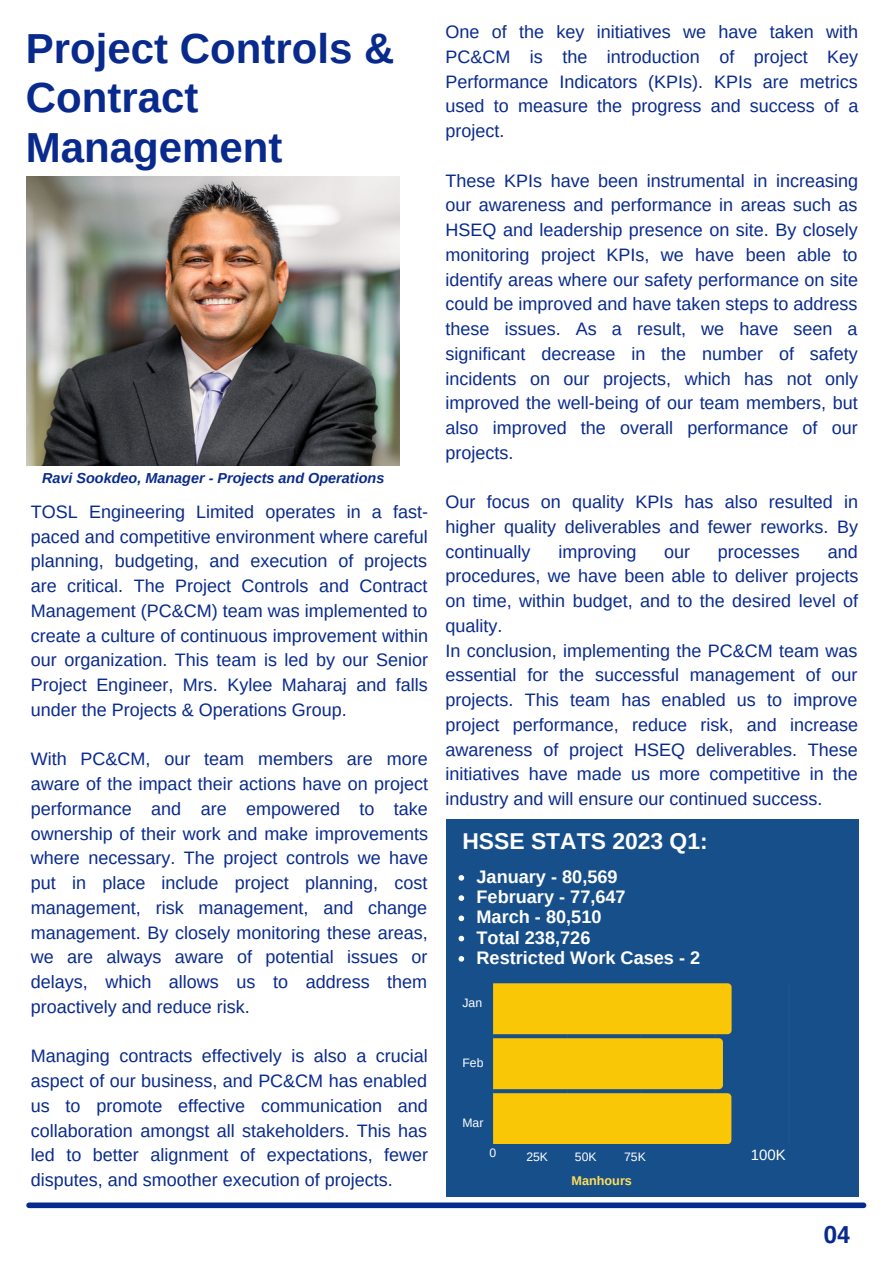
<style>
.page{position:relative;width:893px;height:1264px;background:#fff}
.page>*{position:absolute;margin:0;border:0;box-sizing:border-box;transform-origin:0 0}
.t1{font:700 42px/49.5px "Arimo";color:#092a8d}
.t2{font:700 24px "Helvetica";color:#092a8d}
.t3{font:700 22.8px "Arimo";color:#fff}
.t4{font:700 18.15px "Arimo";color:#fff}
.t5{font:18px/24.8px "Arimo";color:#092a8d;text-align:justify}
.t6{font:15px "Arimo";color:#fff}
.t7{font:italic 700 14.4px "Arimo";color:#092a8d}
.t8{font:700 12.6px "Arimo";color:#ffde59}
.t9{font:12.15px "Arimo";color:#fff}
</style>
<div class="page">
<div style="left:446px;top:819px;width:413px;height:377px;background:#174f8b"></div>
<svg style="left:493px;top:983px;width:239px;height:161px;background:#edc00d"></svg>
<svg style="left:718px;top:983px;width:13px;height:161px"></svg>
<div style="left:29px;top:1202px;width:834px;height:6px;background:#092a8d"></div>
<img style="left:26px;top:176px;width:373px;height:289px">
<svg style="left:458px;top:875px;width:6px;height:5px"></svg>
<svg style="left:458px;top:895px;width:6px;height:5px"></svg>
<svg style="left:458px;top:915px;width:6px;height:6px"></svg>
<svg style="left:458px;top:935px;width:6px;height:6px"></svg>
<svg style="left:458px;top:956px;width:6px;height:5px"></svg>
<p class="t1" style="left:26px;top:23px;width:370px">Project Controls &amp;<br>Contract<br>Management</p>
<p class="t7" style="left:42px;top:470px;width:344px">Ravi Sookdeo, Manager - Projects and Operations</p>
<p class="t5" style="left:31px;top:499px;width:399px">TOSL Engineering Limited operates in a fast&shy;paced and competitive environment where careful planning, budgeting, and execution of projects are critical. The Project Controls and Contract Management (PC&amp;CM) team was implemented to create a culture of continuous improvement within our organization. This team is led by our Senior Project Engineer, Mrs. Kylee Maharaj and falls under the Projects &amp; Operations Group.</p>
<p class="t5" style="left:31px;top:746px;width:399px">With PC&amp;CM, our team members are more aware of the impact their actions have on project performance and are empowered to take ownership of their work and make improvements where necessary. The project controls we have put in place include project planning, cost management, risk management, and change management. By closely monitoring these areas, we are always aware of potential issues or delays, which allows us to address them proactively and reduce risk.</p>
<p class="t5" style="left:31px;top:1043px;width:399px">Managing contracts effectively is also a crucial aspect of our business, and PC&amp;CM has enabled us to promote effective communication and collaboration amongst all stakeholders. This has led to better alignment of expectations, fewer disputes, and smoother execution of projects.</p>
<p class="t5" style="left:445px;top:19px;width:414px">One of the key initiatives we have taken with PC&amp;CM is the introduction of project Key Performance Indicators (KPIs). KPIs are metrics used to measure the progress and success of a project.</p>
<p class="t5" style="left:445px;top:168px;width:414px">These KPIs have been instrumental in increasing our awareness and performance in areas such as HSEQ and leadership presence on site. By closely monitoring project KPIs, we have been able to identify areas where our safety performance on site could be improved and have taken steps to address these issues. As a result, we have seen a significant decrease in the number of safety incidents on our projects, which has not only improved the well-being of our team members, but also improved the overall performance of our projects.</p>
<p class="t5" style="left:445px;top:489px;width:414px">Our focus on quality KPIs has also resulted in higher quality deliverables and fewer reworks. By continually</p>
<p class="t5" style="left:445px;top:539px;width:414px;text-indent:382px">and procedures, we have been able to deliver projects on time, within budget, and to the desired level of quality.</p>
<p class="t5" style="left:445px;top:638px;width:414px">In conclusion, implementing the PC&amp;CM team was essential for the successful management of our projects. This team has enabled us to improve project performance, reduce risk, and increase awareness of project HSEQ deliverables. These initiatives have made us more competitive in the industry and will ensure our continued success.</p>
<p class="t5" style="left:558px;top:539px;width:79px">improving</p>
<p class="t5" style="left:664px;top:539px;width:27px">our</p>
<p class="t5" style="left:717px;top:539px;width:83px">processes</p>
<p class="t3" style="left:462px;top:828px;width:247px">HSSE STATS 2023 Q1:</p>
<p class="t4" style="left:476px;top:866px;width:143px">January - 80,569</p>
<p class="t4" style="left:476px;top:886px;width:151px">February - 77,647</p>
<p class="t4" style="left:476px;top:907px;width:126px">March - 80,510</p>
<p class="t4" style="left:476px;top:927px;width:115px">Total 238,726</p>
<p class="t4" style="left:476px;top:947px;width:225px">Restricted Work Cases - 2</p>
<p class="t9" style="left:462px;top:995px;width:21px">Jan</p>
<p class="t9" style="left:462px;top:1055px;width:23px">Feb</p>
<p class="t9" style="left:462px;top:1115px;width:23px">Mar</p>
<p class="t9" style="left:489px;top:1146px;width:8px">0</p>
<p class="t9" style="left:526px;top:1150px;width:23px">25K</p>
<p class="t9" style="left:575px;top:1150px;width:23px">50K</p>
<p class="t9" style="left:624px;top:1150px;width:23px">75K</p>
<p class="t6" style="left:750px;top:1146px;width:36px">100K</p>
<p class="t8" style="left:571px;top:1173px;width:62px">Manhours</p>
<p class="t2" style="left:823px;top:1224px;width:28px">04</p>
</div>
